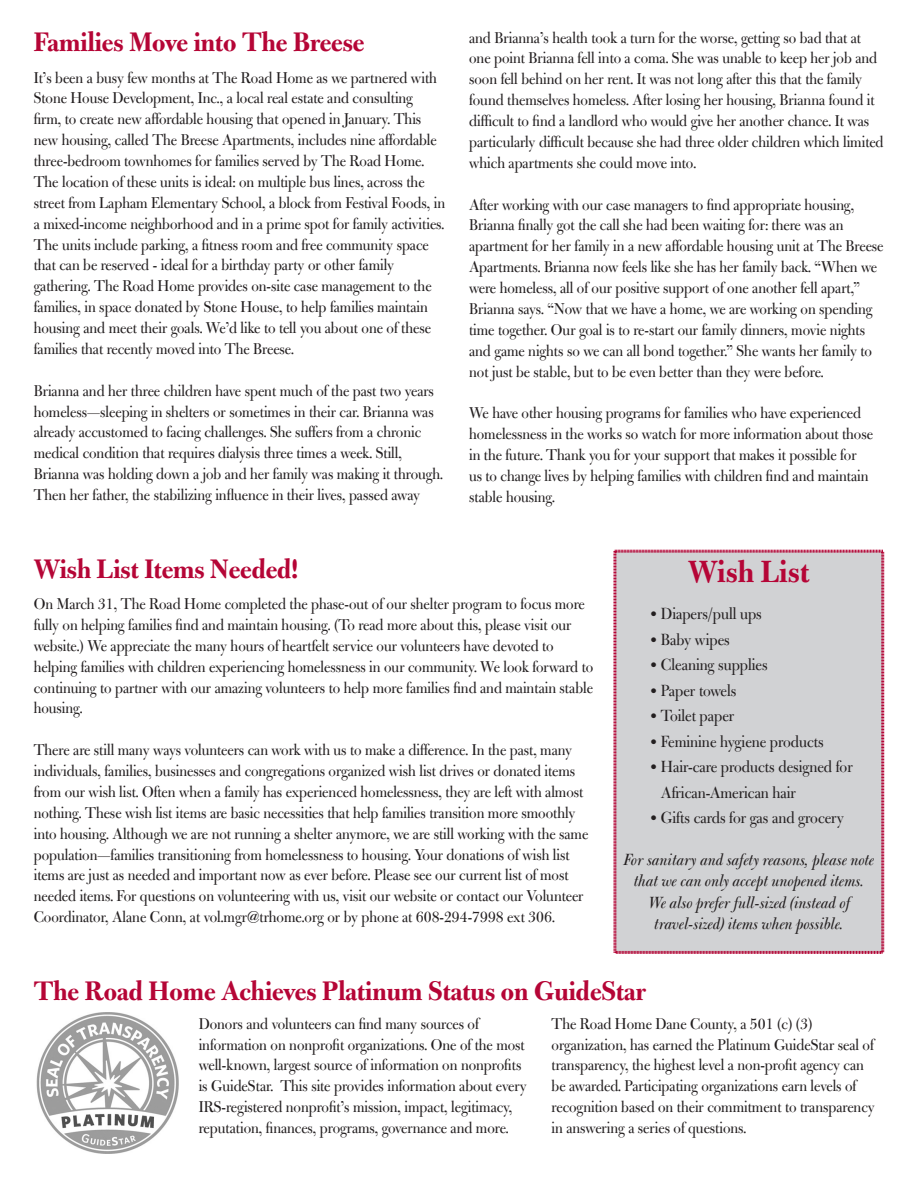
<style>
.page{position:relative;width:918px;height:1188px;background:#fff}
.page>*{position:absolute;margin:0;border:0;box-sizing:border-box;transform-origin:0 0}
.t1{font:700 33px "Bulmer MT Std";letter-spacing:-.005em;color:#b50536}
.t2{font:30px "Bulmer MT Std Bold Display";color:#b50536}
.t3{font:18px "Bulmer MT Std Display";color:#231f20}
.t4{font:18px/21.6px "Bulmer MT Std Italic Display";letter-spacing:.005em;color:#231f20;text-align:center}
.t5{font:17.4px/20.9px "Bulmer MT Std Display";color:#231f20}
.s1{color:#d1d2d4}
</style>
<div class="page">
<div style="left:613px;top:549px;width:272px;height:405px;background:#d1d2d4"></div>
<img style="left:36px;top:1013px;width:143px;height:141px">
<h2 class="t2" style="left:34px;top:27px;width:332px">Families Move into The Breese</h2>
<p class="t5" style="left:34px;top:68px;width:413px">It’s been a busy few months at The Road Home as we partnered with Stone House Development, Inc., a local real estate and consulting<br>firm, to create new affordable housing that opened in January. This new housing, called The Breese Apartments, includes nine affordable three-bedroom townhomes for families served by The Road Home.<br>The location of these units is ideal: on multiple bus lines, across the street from Lapham Elementary School, a block from Festival Foods, in a mixed-income neighborhood and in a prime spot for family activities.<br>The units include parking, a fitness room and free community space that can be reserved - ideal for a birthday party or other family gathering. The Road Home provides on-site case management to the families, in space donated by Stone House, to help families maintain housing and meet their goals. We’d like to tell you about one of these families that recently moved into The Breese.</p>
<p class="t5" style="left:34px;top:381px;width:411px">Brianna and her three children have spent much of the past two years homeless—sleeping in shelters or sometimes in their car. Brianna was already accustomed to facing challenges. She suffers from a chronic medical condition that requires dialysis three times a week. Still, Brianna was holding down a job and her family was making it through.<br>Then her father, the stabilizing influence in their lives, passed away</p>
<p class="t5" style="left:469px;top:28px;width:416px">and Brianna’s health took a turn for the worse, getting so bad that at one point Brianna fell into a coma. She was unable to keep her job and soon fell behind on her rent. It was not long after this that the family found themselves homeless. After losing her housing, Brianna found it difficult to find a landlord who would give her another chance. It was particularly difficult because she had three older children which limited which apartments she could move into.</p>
<p class="t5" style="left:469px;top:195px;width:416px">After working with our case managers to find appropriate housing, Brianna finally got the call she had been waiting for: there was an apartment for her family in a new affordable housing unit at The Breese Apartments. Brianna now feels like she has her family back. “When we were homeless, all of our positive support of one another fell apart,” Brianna says. “Now that we have a home, we are working on spending time together. Our goal is to re-start our family dinners, movie nights and game nights so we can all bond together.” She wants her family to not just be stable, but to be even better than they were before.</p>
<p class="t5" style="left:469px;top:403px;width:405px">We have other housing programs for families who have experienced homelessness in the works so watch for more information about those in the future. Thank you for your support that makes it possible for us to change lives by helping families with children find and maintain stable housing.</p>
<h2 class="t2" style="left:34px;top:553px;width:266px">Wish List Items Needed!</h2>
<p class="t5" style="left:34px;top:594px;width:561px">On March 31, The Road Home completed the phase-out of our shelter program to focus more fully on helping families find and maintain housing. (To read more about this, please visit our website.) We appreciate the many hours of heartfelt service our volunteers have devoted to helping families with children experiencing homelessness in our community. We look forward to continuing to partner with our amazing volunteers to help more families find and maintain stable housing.</p>
<p class="t5" style="left:34px;top:740px;width:556px">There are still many ways volunteers can work with us to make a difference. In the past, many individuals, families, businesses and congregations organized wish list drives or donated items from our wish list. Often when a family has experienced homelessness, they are left with almost nothing. These wish list items are basic necessities that help families transition more smoothly into housing. Although we are not running a shelter anymore, we are still working with the same population—families transitioning from homelessness to housing. Your donations of wish list items are just as needed and important now as ever before. Please see our current list of most needed items. For questions on volunteering with us, visit our website or contact our Volunteer Coordinator, Alane Conn, at vol.mgr@trhome.org or by phone at 608-294-7998 ext 306.</p>
<h1 class="t1" style="left:688px;top:554px;width:123px">Wish List</h1>
<p class="t3" style="left:650px;top:605px;width:113px">• Diapers/pull ups</p>
<p class="t3" style="left:650px;top:630px;width:81px">• Baby wipes</p>
<p class="t3" style="left:650px;top:656px;width:119px">• Cleaning supplies</p>
<p class="t3" style="left:650px;top:681px;width:88px">• Paper towels</p>
<p class="t3" style="left:650px;top:707px;width:86px">• Toilet paper</p>
<p class="t3" style="left:650px;top:732px;width:175px">• Feminine hygiene products</p>
<p class="t3" style="left:650px;top:758px;width:204px">• Hair-care products designed for</p>
<p class="t3" style="left:650px;top:783px;width:147px"><span class="s1">•</span> African-American hair</p>
<p class="t3" style="left:650px;top:809px;width:195px">• Gifts cards for gas and grocery</p>
<p class="t4" style="left:624px;top:849px;width:252px">For sanitary and safety reasons, please note that we can only accept unopened items.<br>We also prefer full-sized (instead of travel-sized) items when possible.</p>
<h2 class="t2" style="left:34px;top:975px;width:614px">The Road Home Achieves Platinum Status on GuideStar</h2>
<p class="t5" style="left:199px;top:1014px;width:330px">Donors and volunteers can find many sources of information on nonprofit organizations. One of the most well-known, largest source of information on nonprofits is GuideStar. This site provides information about every IRS-registered nonprofit’s mission, impact, legitimacy, reputation, finances, programs, governance and more.</p>
<p class="t5" style="left:552px;top:1014px;width:325px">The Road Home Dane County, a 501 (c) (3) organization, has earned the Platinum GuideStar seal of transparency, the highest level a non-profit agency can be awarded. Participating organizations earn levels of recognition based on their commitment to transparency in answering a series of questions.</p>
</div>
